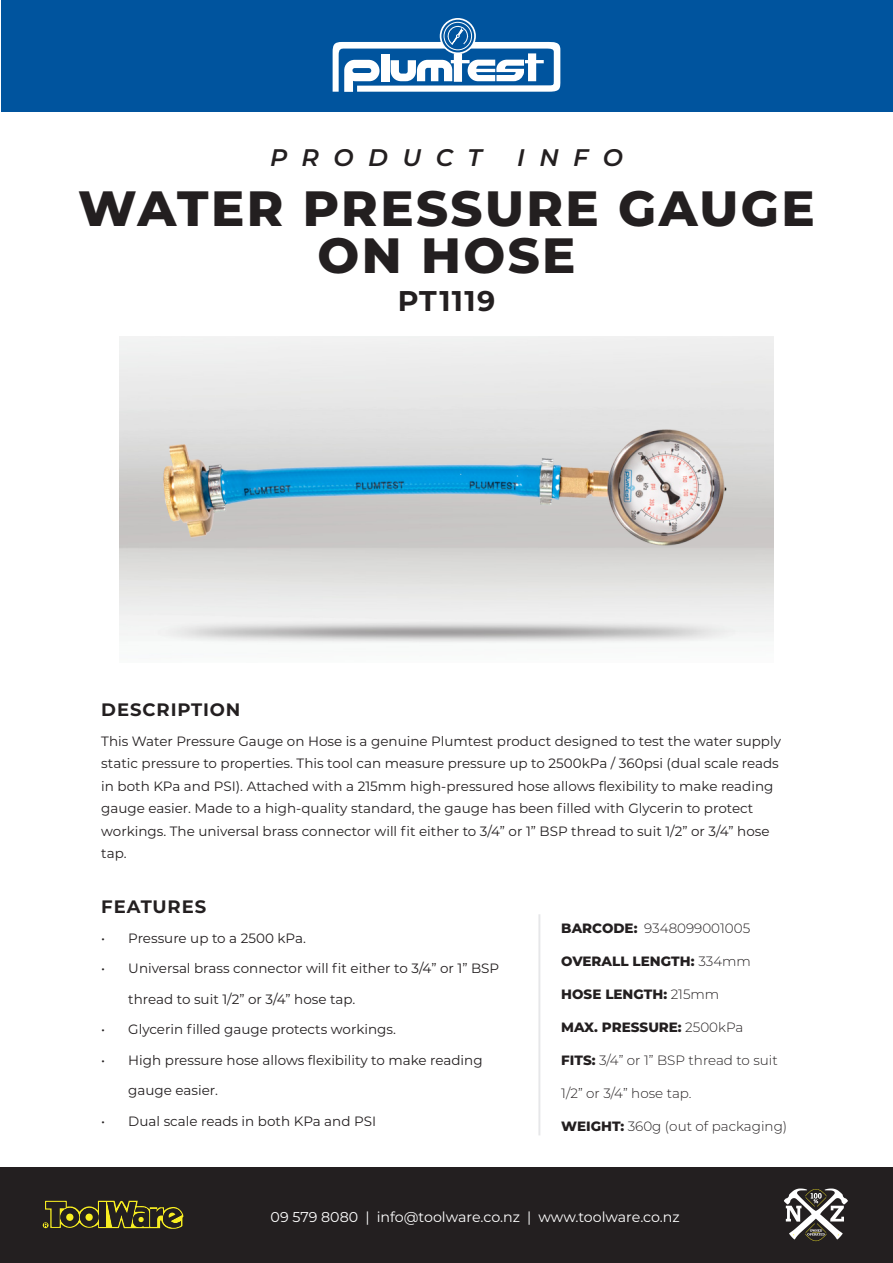
<style>
.page{position:relative;width:893px;height:1263px;background:#fff}
.page>*{position:absolute;margin:0;border:0;box-sizing:border-box;transform-origin:0 0}
.t1{font:800 49.5px/46.5px "Montserrat";letter-spacing:.05em;color:#231f20;text-align:center}
.t2{font:700 28.5px "Montserrat";letter-spacing:.05em;color:#231f20}
.t3{font:italic 600 24px "Montserrat";letter-spacing:.6em;color:#231f20}
.t4{font:700 18px "Montserrat";letter-spacing:.05em;color:#231f20}
.t5{font:14.25px "Montserrat";color:#fff}
.Body_Text{font:13.5px/22.5px "Montserrat";color:#231f20}
.Specifications{font:300 13.5px "Montserrat";color:#231f20}
.Specifications-2{font:800 13.5px "Montserrat";color:#231f20}
.s1{font-weight:800}
.s2{font-weight:300}
</style>
<div class="page">
<div style="left:0;top:1167px;width:893px;height:96px;background:#231f20"></div>
<svg style="left:43px;top:1200px;width:141px;height:29px"></svg>
<svg style="left:784px;top:1188px;width:64px;height:53px"></svg>
<div style="left:1px;top:1px;width:891px;height:111px;background:#00549e"></div>
<div style="left:440px;top:18px;width:36px;height:36px;border:2px solid #fff;border-radius:50%"></div>
<svg style="left:333px;top:22px;width:228px;height:70px"></svg>
<hr style="left:538px;top:914px;width:2px;height:221px;background:#e6e7e9">
<img style="left:153px;top:410px;width:586px;height:154px">
<p class="t3" style="left:270px;top:140px;width:213px">PRODUCT</p>
<p class="t3" style="left:517px;top:140px;width:107px">INFO</p>
<p class="t1" style="left:78px;top:183px;width:738px">WATER PRESSURE GAUGE<br>ON HOSE</p>
<p class="t2" style="left:398px;top:280px;width:99px">PT1119</p>
<p class="t4" style="left:101px;top:697px;width:141px">DESCRIPTION</p>
<p class="Body_Text" style="left:101px;top:729px;width:681px">This Water Pressure Gauge on Hose is a genuine Plumtest product designed to test the water supply static pressure to properties. This tool can measure pressure up to 2500kPa / 360psi (dual scale reads in both KPa and PSI). Attached with a 215mm high-pressured hose allows flexibility to make reading gauge easier. Made to a high-quality standard, the gauge has been filled with Glycerin to protect workings. The universal brass connector will fit either to 3/4” or 1” BSP thread to suit 1/2” or 3/4” hose tap.</p>
<p class="t4" style="left:101px;top:894px;width:106px">FEATURES</p>
<p class="Body_Text" style="left:101px;top:926px;width:206px">• Pressure up to a 2500 kPa.</p>
<p class="Body_Text" style="left:101px;top:957px;width:399px">• Universal brass connector will fit either to 3/4” or 1” BSP</p>
<p class="Body_Text" style="left:128px;top:987px;width:229px">thread to suit 1/2” or 3/4” hose tap.</p>
<p class="Body_Text" style="left:101px;top:1018px;width:296px">• Glycerin filled gauge protects workings.</p>
<p class="Body_Text" style="left:101px;top:1048px;width:383px">• High pressure hose allows flexibility to make reading</p>
<p class="Body_Text" style="left:128px;top:1079px;width:91px">gauge easier.</p>
<p class="Body_Text" style="left:101px;top:1109px;width:276px">• Dual scale reads in both KPa and PSI</p>
<p class="Specifications" style="left:561px;top:919px;width:190px"><span class="s1">BARCODE:</span> 9348099001005</p>
<p class="Specifications-2" style="left:561px;top:951px;width:191px">OVERALL LENGTH: <span class="s2">334mm</span></p>
<p class="Specifications-2" style="left:561px;top:984px;width:159px">HOSE LENGTH: <span class="s2">215mm</span></p>
<p class="Specifications-2" style="left:561px;top:1017px;width:184px">MAX. PRESSURE: <span class="s2">2500kPa</span></p>
<p class="Specifications" style="left:561px;top:1051px;width:218px"><span class="s1">FITS:</span> 3/4” or 1” BSP thread to suit</p>
<p class="Specifications" style="left:561px;top:1084px;width:132px">1/2” or 3/4” hose tap.</p>
<p class="Specifications" style="left:561px;top:1117px;width:227px"><span class="s1">WEIGHT:</span> 360g (out of packaging)</p>
<p class="t5" style="left:271px;top:1207px;width:411px">09 579 8080 | info@toolware.co.nz | www.toolware.co.nz</p>
</div>
